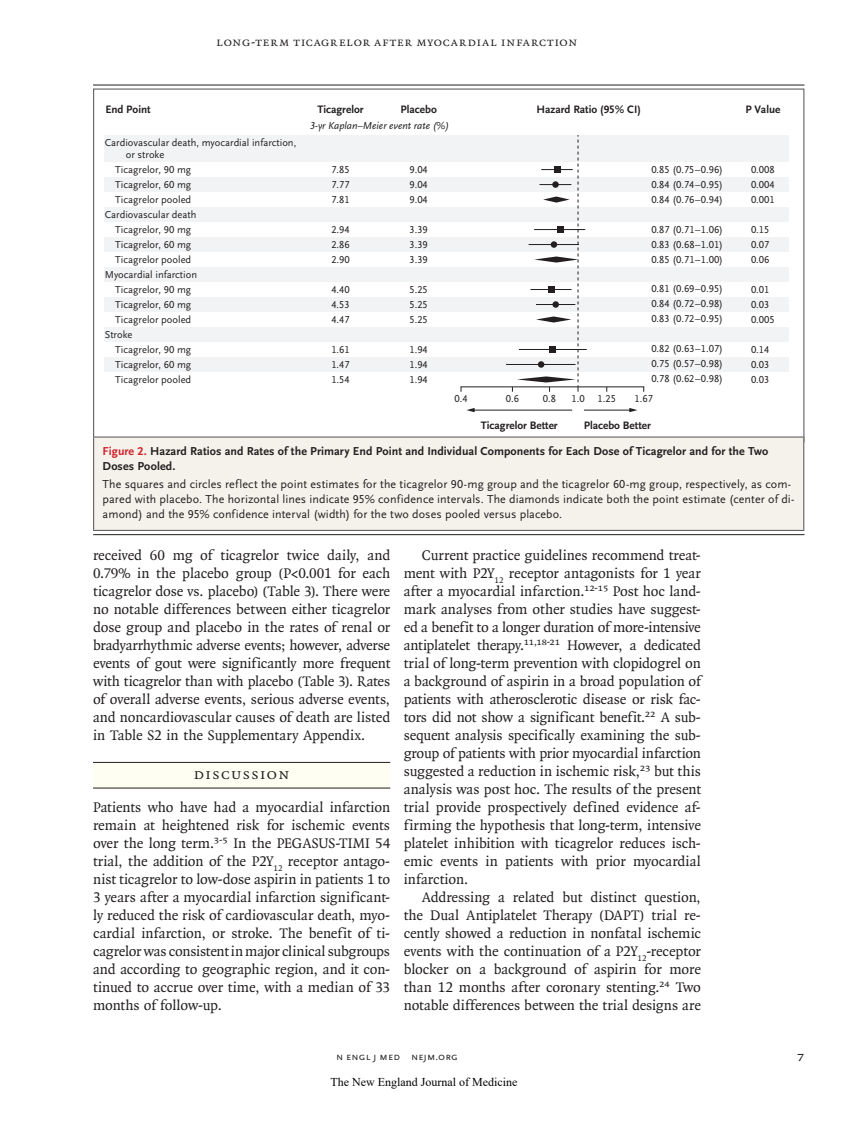
<style>
.page{position:relative;width:851px;height:1134px;background:#fff}
.page>*{position:absolute;margin:0;border:0;box-sizing:border-box;transform-origin:0 0}
.t1{font:15.75px "OTNEJM Quadraat Small Cap";letter-spacing:.075em;color:#231f20}
.t2{font:15px/18px "OTNEJM Quadraat";letter-spacing:-.005em;color:#231f20;text-align:justify}
.t3{font:14.25px "OTNEJM Quadraat Cap";color:#231f20}
.t4{font:12.75px "OTNEJM Quadraat Small Cap";letter-spacing:.055em;color:#231f20}
.t5{font:12px/15px "OTNEJM Scala Sans LF";letter-spacing:.01em;color:#231f20}
.t6{font:700 12px/15px "OTNEJM Scala Sans LF";letter-spacing:.005em;color:#231f20}
.t7{font:12px "Times New Roman";color:#000}
.t8{font:700 11.25px "OTNEJM Scala Sans LF";color:#231f20}
.t9{font:10.8px "OTNEJM Scala Sans LF Cap";letter-spacing:.01em;color:#231f20}
.t10{font:10.5px/15px "OTNEJM Scala Sans LF";color:#231f20;text-align:justify}
.t11{font:italic 10.5px "OTNEJM Scala Sans LF";color:#231f20}
.s1{color:#d1232a}
</style>
<div class="page">
<div style="left:93px;top:762px;width:297px;height:27px;background:#fffef2"></div>
<hr style="left:93px;top:762px;width:297px;height:1px;background:#231f20">
<hr style="left:93px;top:788px;width:297px;height:1px;background:#231f20">
<hr style="left:93px;top:85px;width:711px;height:1px;background:#231f20">
<div style="left:104px;top:135px;width:684px;height:15px;background:#f2f3f4"></div>
<div style="left:104px;top:147px;width:684px;height:15px;background:#f2f3f4"></div>
<div style="left:104px;top:177px;width:684px;height:15px;background:#f2f3f4"></div>
<div style="left:104px;top:207px;width:684px;height:15px;background:#f2f3f4"></div>
<div style="left:104px;top:237px;width:684px;height:15px;background:#f2f3f4"></div>
<div style="left:104px;top:267px;width:684px;height:15px;background:#f2f3f4"></div>
<div style="left:104px;top:297px;width:684px;height:15px;background:#f2f3f4"></div>
<div style="left:104px;top:327px;width:684px;height:15px;background:#f2f3f4"></div>
<div style="left:104px;top:357px;width:684px;height:15px;background:#f2f3f4"></div>
<hr style="left:461px;top:387px;width:182px;height:1px;background:#231f20">
<hr style="left:584px;top:410px;width:46px;height:1px;background:#231f20">
<svg style="left:629px;top:408px;width:8px;height:4px"></svg>
<hr style="left:473px;top:410px;width:99px;height:1px;background:#231f20">
<svg style="left:466px;top:408px;width:8px;height:4px"></svg>
<hr style="left:528px;top:244px;width:51px;height:1px;background:#231f20">
<hr style="left:534px;top:229px;width:51px;height:1px;background:#231f20">
<hr style="left:506px;top:364px;width:69px;height:1px;background:#231f20">
<hr style="left:519px;top:349px;width:67px;height:1px;background:#231f20">
<svg style="left:512px;top:135px;width:66px;height:257px"></svg>
<div style="left:94px;top:437px;width:709px;height:93px;background:#f5f1eb"></div>
<hr style="left:93px;top:530px;width:711px;height:1px;background:#636366">
<hr style="left:93px;top:436px;width:711px;height:2px;background:#636366">
<hr style="left:93px;top:438px;width:1px;height:92px;background:#636366">
<hr style="left:803px;top:438px;width:1px;height:92px;background:#636366">
<hr style="left:93px;top:534px;width:711px;height:1px;background:#231f20">
<p class="t4" style="left:216px;top:35px;width:363px">Long-Term Ticagrelor after Myocardial Infarction</p>
<p class="t8" style="left:105px;top:104px;width:47px">End Point</p>
<p class="t8" style="left:317px;top:104px;width:48px">Ticagrelor</p>
<p class="t8" style="left:400px;top:104px;width:38px">Placebo</p>
<p class="t8" style="left:536px;top:104px;width:106px">Hazard Ratio (95% CI)</p>
<p class="t10" style="left:126px;top:136px;width:172px;line-height:12px;text-indent:-21px">Cardiovascular death, myocardial infarction, or stroke</p>
<p class="t10" style="left:115px;top:162px;width:77px">Ticagrelor, 90 mg</p>
<p class="t10" style="left:115px;top:177px;width:77px">Ticagrelor, 60 mg</p>
<p class="t10" style="left:115px;top:192px;width:77px">Ticagrelor pooled</p>
<p class="t10" style="left:105px;top:207px;width:93px">Cardiovascular death</p>
<p class="t10" style="left:115px;top:222px;width:77px">Ticagrelor, 90 mg</p>
<p class="t10" style="left:115px;top:237px;width:77px">Ticagrelor, 60 mg</p>
<p class="t10" style="left:115px;top:252px;width:77px">Ticagrelor pooled</p>
<p class="t10" style="left:105px;top:267px;width:94px">Myocardial infarction</p>
<p class="t10" style="left:115px;top:282px;width:77px">Ticagrelor, 90 mg</p>
<p class="t10" style="left:115px;top:297px;width:77px">Ticagrelor, 60 mg</p>
<p class="t10" style="left:115px;top:312px;width:77px">Ticagrelor pooled</p>
<p class="t10" style="left:105px;top:327px;width:29px">Stroke</p>
<p class="t10" style="left:115px;top:342px;width:77px">Ticagrelor, 90 mg</p>
<p class="t10" style="left:115px;top:357px;width:77px">Ticagrelor, 60 mg</p>
<p class="t10" style="left:115px;top:372px;width:77px">Ticagrelor pooled</p>
<p class="t11" style="left:310px;top:120px;width:141px">3-yr Kaplan–Meier event rate (%)</p>
<p class="t10" style="left:331px;top:162px;width:20px">7.85<br>7.77<br>7.81</p>
<p class="t10" style="left:331px;top:222px;width:20px">2.94<br>2.86<br>2.90</p>
<p class="t10" style="left:331px;top:282px;width:20px">4.40<br>4.53<br>4.47</p>
<p class="t10" style="left:331px;top:342px;width:20px">1.61<br>1.47<br>1.54</p>
<p class="t10" style="left:409px;top:162px;width:20px">9.04<br>9.04<br>9.04</p>
<p class="t10" style="left:409px;top:222px;width:20px">3.39<br>3.39<br>3.39</p>
<p class="t10" style="left:409px;top:282px;width:20px">5.25<br>5.25<br>5.25</p>
<p class="t10" style="left:409px;top:342px;width:20px">1.94<br>1.94<br>1.94</p>
<p class="t10" style="left:454px;top:391px;width:15px">0.4</p>
<p class="t10" style="left:651px;top:162px;width:73px">0.85 (0.75–0.96)</p>
<p class="t10" style="left:651px;top:177px;width:73px">0.84 (0.74–0.95)</p>
<p class="t10" style="left:651px;top:192px;width:73px">0.84 (0.76–0.94)</p>
<p class="t10" style="left:651px;top:222px;width:73px">0.87 (0.71–1.06)</p>
<p class="t10" style="left:651px;top:237px;width:73px">0.83 (0.68–1.01)</p>
<p class="t10" style="left:651px;top:252px;width:73px">0.85 (0.71–1.00)</p>
<p class="t10" style="left:651px;top:282px;width:73px">0.81 (0.69–0.95)</p>
<p class="t10" style="left:651px;top:312px;width:73px">0.83 (0.72–0.95)</p>
<p class="t10" style="left:651px;top:297px;width:73px">0.84 (0.72–0.98)</p>
<p class="t10" style="left:651px;top:342px;width:73px">0.82 (0.63–1.07)</p>
<p class="t10" style="left:651px;top:357px;width:73px">0.75 (0.57–0.98)<br>0.78 (0.62–0.98)</p>
<p class="t10" style="left:506px;top:391px;width:15px">0.6</p>
<p class="t10" style="left:543px;top:391px;width:15px">0.8</p>
<p class="t10" style="left:571px;top:391px;width:46px">1.0 1.25</p>
<p class="t10" style="left:634px;top:391px;width:20px">1.67</p>
<p class="t8" style="left:480px;top:419px;width:78px">Ticagrelor Better</p>
<p class="t8" style="left:584px;top:419px;width:68px">Placebo Better</p>
<p class="t8" style="left:745px;top:104px;width:37px">P Value</p>
<p class="t10" style="left:751px;top:162px;width:25px">0.008<br>0.004<br>0.001</p>
<p class="t10" style="left:751px;top:222px;width:20px">0.15<br>0.07<br>0.06</p>
<p class="t10" style="left:751px;top:282px;width:25px;text-align:left">0.01<br>0.03<br>0.005</p>
<p class="t10" style="left:751px;top:342px;width:20px">0.14<br>0.03<br>0.03</p>
<p class="t6" style="left:103px;top:444px;width:667px"><span class="s1">Figure 2.</span> Hazard Ratios and Rates of the Primary End Point and Individual Components for Each Dose of Ticagrelor and for the Two<br>Doses Pooled.</p>
<p class="t5" style="left:103px;top:477px;width:693px">The squares and circles reflect the point estimates for the ticagrelor 90-mg group and the ticagrelor 60-mg group, respectively, as com&shy;pared with placebo. The horizontal lines indicate 95% confidence intervals. The diamonds indicate both the point estimate (center of di&shy;amond) and the 95% confidence interval (width) for the two doses pooled versus placebo.</p>
<p class="t2" style="left:93px;top:546px;width:299px">received 60 mg of ticagrelor twice daily, and 0.79% in the placebo group (P&lt;0.001 for each ticagrelor dose vs. placebo) (Table 3). There were no notable differences between either ticagrelor dose group and placebo in the rates of renal or bradyarrhythmic adverse events; however, adverse events of gout were significantly more frequent with ticagrelor than with placebo (Table 3). Rates of overall adverse events, serious adverse events, and noncardiovascular causes of death are listed in Table S2 in the Supplementary Appendix.</p>
<p class="t1" style="left:193px;top:764px;width:98px">DISCUSSION</p>
<p class="t2" style="left:93px;top:798px;width:299px">Patients who have had a myocardial infarction remain at heightened risk for ischemic events over the long term.<sup>3-5</sup> In the PEGASUS-TIMI 54 trial, the addition of the P2Y<sub>12</sub> receptor antago&shy;nist ticagrelor to low-dose aspirin in patients 1 to 3 years after a myocardial infarction significant&shy;ly reduced the risk of cardiovascular death, myo&shy;cardial infarction, or stroke. The benefit of ti&shy;cagrelor was consistent in major clinical subgroups and according to geographic region, and it con&shy;tinued to accrue over time, with a median of 33 months of follow-up.</p>
<p class="t2" style="left:403px;top:546px;width:299px;text-indent:18px">Current practice guidelines recommend treat&shy;ment with P2Y<sub>12</sub> receptor antagonists for 1 year after a myocardial infarction.<sup>12-15</sup> Post hoc land&shy;mark analyses from other studies have suggest&shy;ed a benefit to a longer duration of more-intensive antiplatelet therapy.<sup>11,18-21</sup> However, a dedicated trial of long-term prevention with clopidogrel on a background of aspirin in a broad population of patients with atherosclerotic disease or risk fac&shy;tors did not show a significant benefit.<sup>22</sup> A sub&shy;sequent analysis specifically examining the sub&shy;group of patients with prior myocardial infarction suggested a reduction in ischemic risk,<sup>23</sup> but this analysis was post hoc. The results of the present trial provide prospectively defined evidence af&shy;firming the hypothesis that long-term, intensive platelet inhibition with ticagrelor reduces isch&shy;emic events in patients with prior myocardial infarction.</p>
<p class="t2" style="left:404px;top:888px;width:299px;text-indent:18px">Addressing a related but distinct question, the Dual Antiplatelet Therapy (DAPT) trial re&shy;cently showed a reduction in nonfatal ischemic events with the continuation of a P2Y<sub>12</sub>-receptor blocker on a background of aspirin for more than 12 months after coronary stenting.<sup>24</sup> Two notable differences between the trial designs are</p>
<p class="t9" style="left:336px;top:1050px;width:123px">n engl j med nejm.org</p>
<p class="t3" style="left:797px;top:1048px;width:9px">7</p>
<p class="t7" style="left:330px;top:1074px;width:188px">The New England Journal of Medicine</p>
</div>
